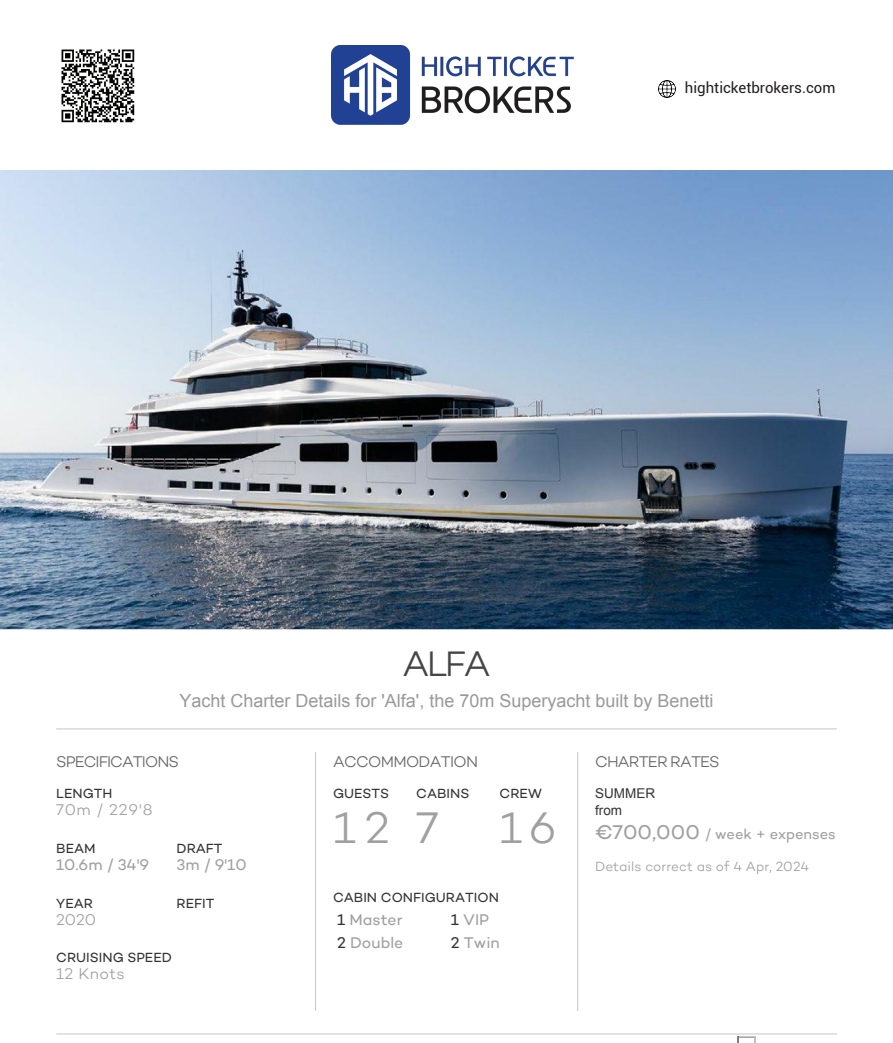
<style>
.page{position:relative;width:893px;height:1043px;background:#fff}
.page>*{position:absolute;margin:0;border:0;box-sizing:border-box;transform-origin:0 0}
.t1{font:300 45px "Campton";color:#a0a0a0}
.t2{font:300 36px "Campton";color:#454545}
.t3{font:18px "Arial";color:#999}
.t4{font:15.75px "Campton";color:#a0a0a0}
.t5{font:300 15.75px "Campton";letter-spacing:-.05em;color:#666}
.t6{font:300 15.75px "Campton";letter-spacing:.025em;color:#a0a0a0}
.t7{font:15px "Roboto";color:#231f20}
.t8{font:14.7px "Campton";color:#a0a0a0}
.t9{font:13.5px "Campton";color:#333}
.t10{font:300 13.5px "Campton";letter-spacing:.005em;color:#a0a0a0}
.t11{font:13.5px/17.1px "Arial";color:#333}
.s1{color:#333}
.s2{font-size:20.25px}
</style>
<div class="page">
<img style="left:0;top:170px;width:893px;height:459px">
<svg style="left:56px;top:728px;width:781px;height:1px"></svg>
<svg style="left:315px;top:752px;width:1px;height:258px"></svg>
<svg style="left:577px;top:752px;width:1px;height:258px"></svg>
<svg style="left:56px;top:1033px;width:781px;height:9px"></svg>
<img style="left:331px;top:45px;width:242px;height:79px">
<img style="left:659px;top:80px;width:17px;height:18px">
<img style="left:61px;top:49px;width:74px;height:74px">
<p class="t7" style="left:685px;top:78px;width:152px">highticketbrokers.com</p>
<h2 class="t2" style="left:403px;top:641px;width:90px">ALFA</h2>
<h3 class="t3" style="left:180px;top:688px;width:536px">Yacht Charter Details for 'Alfa', the 70m Superyacht built by Benetti</h3>
<p class="t5" style="left:56px;top:751px;width:124px">SPECIFICATIONS</p>
<p class="t9" style="left:56px;top:784px;width:58px">LENGTH</p>
<p class="t6" style="left:56px;top:799px;width:98px">70m / 229'8</p>
<p class="t9" style="left:56px;top:839px;width:41px">BEAM</p>
<p class="t9" style="left:177px;top:839px;width:47px">DRAFT</p>
<p class="t4" style="left:56px;top:854px;width:94px">10.6m / 34'9</p>
<p class="t4" style="left:177px;top:854px;width:72px">3m / 9'10</p>
<p class="t9" style="left:56px;top:894px;width:38px">YEAR</p>
<p class="t9" style="left:177px;top:894px;width:39px">REFIT</p>
<p class="t6" style="left:56px;top:909px;width:41px">2020</p>
<p class="t9" style="left:56px;top:949px;width:117px">CRUISING SPEED</p>
<p class="t6" style="left:56px;top:964px;width:70px">12 Knots</p>
<p class="t5" style="left:333px;top:751px;width:147px">ACCOMMODATION</p>
<p class="t9" style="left:333px;top:784px;width:58px">GUESTS</p>
<p class="t9" style="left:416px;top:784px;width:55px">CABINS</p>
<p class="t9" style="left:500px;top:784px;width:44px">CREW</p>
<h1 class="t1" style="left:333px;top:799px;width:107px">12 7</h1>
<h1 class="t1" style="left:500px;top:799px;width:58px">16</h1>
<p class="t9" style="left:333px;top:889px;width:167px">CABIN CONFIGURATION</p>
<p class="t4" style="left:337px;top:909px;width:67px"><span class="s1">1</span> Master</p>
<p class="t4" style="left:451px;top:909px;width:40px"><span class="s1">1</span> VIP</p>
<p class="t4" style="left:337px;top:932px;width:68px"><span class="s1">2</span> Double</p>
<p class="t4" style="left:451px;top:932px;width:50px"><span class="s1">2</span> Twin</p>
<p class="t5" style="left:595px;top:751px;width:126px">CHARTER RATES</p>
<p class="t11" style="left:595px;top:784px;width:61px">SUMMER from</p>
<p class="t8" style="left:595px;top:824px;width:242px"><span class="s2">€700,000</span> / week + expenses</p>
<p class="t10" style="left:595px;top:858px;width:216px">Details correct as of 4 Apr, 2024</p>
</div>
